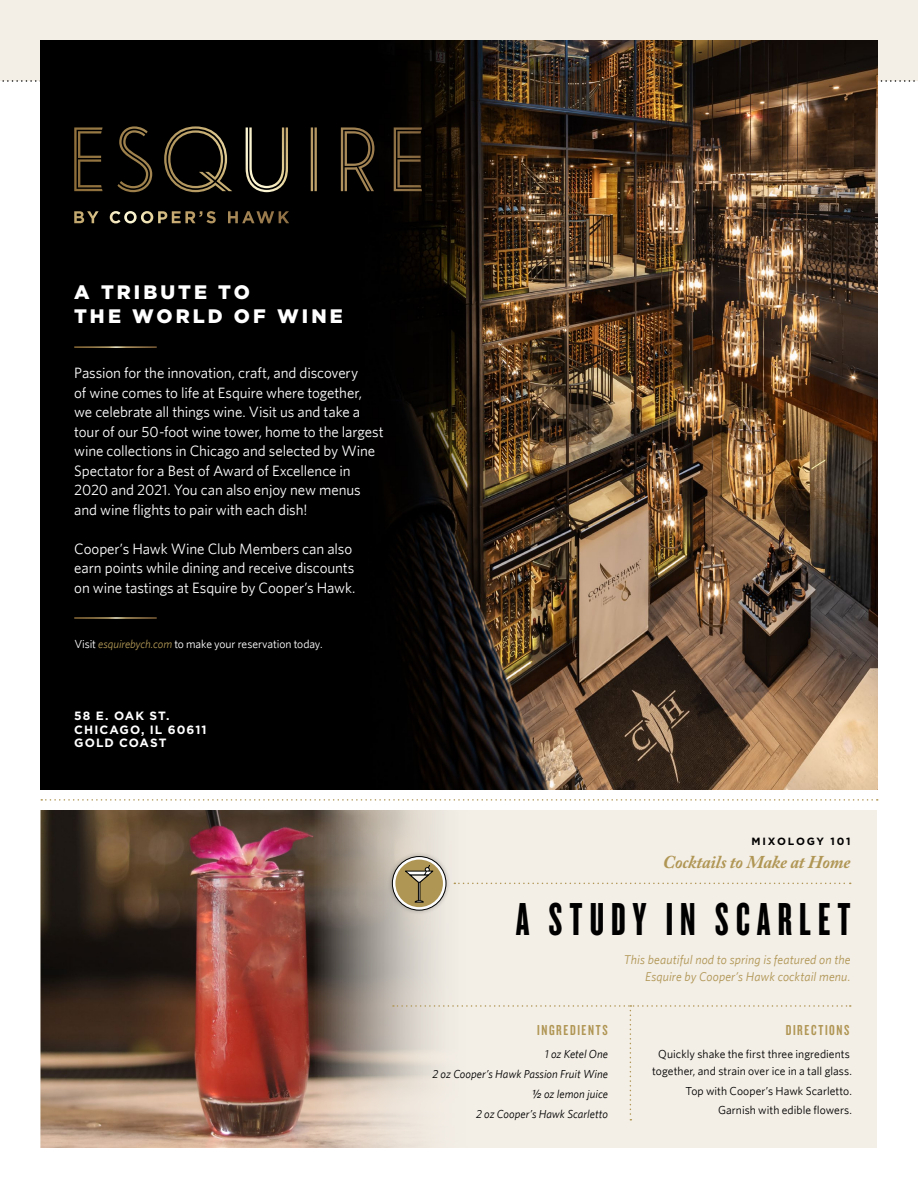
<style>
.page{position:relative;width:918px;height:1188px;background:#fff}
.page>*{position:absolute;margin:0;border:0;box-sizing:border-box;transform-origin:0 0}
.Copy{font:48px "Knockout HTF67 Full Bantamwt";letter-spacing:.15em;color:#000}
.Copy-2{font:900 19.5px/23.4px "Gotham";letter-spacing:.16em;color:#fff}
.WOM_article_no_basel{font:italic 700 18px "Adobe Caslon Pro";letter-spacing:-.005em;color:#b09654}
.wine_subtitle{font:15px/19.5px "Whitney";letter-spacing:-.01em;color:#fff}
._7_75pt_body_text{font:15px "Knockout HTF48 Featherweight";letter-spacing:.11em;color:#b09654}
.wine_subtitle-2{font:italic 12.75px/16.5px "Whitney";letter-spacing:.01em;color:#b09654;text-align:right}
.Copy-3{font:700 12px/13.5px "Gotham";letter-spacing:.09em;color:#fff}
._7_75pt_body_text-2{font:11.7px/16.5px "Whitney";color:#000;text-align:center}
._7_75pt_body_text-3{font:italic 11.7px "Whitney";color:#000}
.Copy-4{font:11.7px "Whitney";letter-spacing:-.01em;color:#fff}
.Copy-5{font:700 10.5px "Gotham";letter-spacing:.165em;color:#000}
.s1{font-style:italic;color:#b09654}
.s2{font-family:"Helvetica Neue"}
</style>
<div class="page">
<div style="left:40px;top:810px;width:838px;height:338px;background:#f3eee6"></div>
<div style="left:0;top:0;width:918px;height:81px;background:#f3eee6"></div>
<img style="left:40px;top:810px;width:434px;height:338px">
<svg style="left:2px;top:80px;width:913px;height:2px"></svg>
<img style="left:40px;top:40px;width:838px;height:750px">
<svg style="left:74px;top:211px;width:25px;height:12px"></svg>
<svg style="left:110px;top:211px;width:106px;height:12px"></svg>
<svg style="left:228px;top:211px;width:61px;height:12px"></svg>
<svg style="left:246px;top:127px;width:42px;height:65px"></svg>
<svg style="left:74px;top:127px;width:29px;height:64px"></svg>
<svg style="left:117px;top:126px;width:35px;height:66px"></svg>
<svg style="left:311px;top:127px;width:6px;height:64px"></svg>
<svg style="left:394px;top:127px;width:28px;height:64px"></svg>
<svg style="left:164px;top:126px;width:68px;height:66px"></svg>
<svg style="left:341px;top:127px;width:33px;height:64px"></svg>
<svg style="left:393px;top:1005px;width:458px;height:116px"></svg>
<svg style="left:454px;top:883px;width:397px;height:1px"></svg>
<div style="left:387px;top:852px;width:64px;height:63px;background:#000;opacity:.25"></div>
<svg style="left:392px;top:857px;width:54px;height:53px"></svg>
<div style="left:392px;top:856px;width:54px;height:54px;border:1px solid #000;border-radius:50%"></div>
<div style="left:395px;top:860px;width:48px;height:47px;background:#b09654;border-radius:50%"></div>
<svg style="left:405px;top:865px;width:29px;height:38px"></svg>
<svg style="left:41px;top:799px;width:837px;height:2px"></svg>
<hr style="left:74px;top:346px;width:83px;height:2px;background:#fff">
<hr style="left:74px;top:617px;width:83px;height:2px;background:#fff">
<p class="Copy-2" style="left:74px;top:280px;width:270px">A TRIBUTE TO<br>THE WORLD OF WINE</p>
<p class="wine_subtitle" style="left:74px;top:363px;width:311px">Passion for the innovation, craft, and discovery<br>of wine comes to life at Esquire where together, we celebrate all things wine. Visit us and take a tour of our 50-foot wine tower, home to the largest wine collections in Chicago and selected by Wine Spectator for a Best of Award of Excellence in 2020 and 2021. You can also enjoy new menus and wine flights to pair with each dish!</p>
<p class="wine_subtitle" style="left:74px;top:538px;width:283px">Cooper’s Hawk Wine Club Members can also earn points while dining and receive discounts on wine tastings at Esquire by Cooper’s Hawk.</p>
<p class="Copy-4" style="left:74px;top:637px;width:250px">Visit <span class="s1">esquirebych.com</span> to make your reservation today.</p>
<p class="Copy-3" style="left:74px;top:709px;width:134px">58 E. OAK ST.<br>CHICAGO, IL 60611<br>GOLD COAST</p>
<p class="Copy-5" style="left:752px;top:835px;width:100px">MIXOLOGY 101</p>
<p class="WOM_article_no_basel" style="left:663px;top:851px;width:189px">Cocktails to Make at Home</p>
<p class="Copy" style="left:516px;top:895px;width:336px">A STUDY IN SCARLET</p>
<p class="wine_subtitle-2" style="left:624px;top:951px;width:228px">This beautiful nod to spring is featured on the<br>Esquire by Cooper’s Hawk cocktail menu.</p>
<p class="_7_75pt_body_text" style="left:537px;top:1023px;width:72px">INGREDIENTS</p>
<p class="_7_75pt_body_text-3" style="left:545px;top:1047px;width:65px">1 oz Ketel One</p>
<p class="_7_75pt_body_text-3" style="left:432px;top:1067px;width:177px">2 oz Cooper’s Hawk Passion Fruit Wine</p>
<p class="_7_75pt_body_text-3" style="left:532px;top:1087px;width:77px"><span class="s2">½</span> oz lemon juice</p>
<p class="_7_75pt_body_text-3" style="left:476px;top:1107px;width:133px">2 oz Cooper’s Hawk Scarletto</p>
<p class="_7_75pt_body_text" style="left:786px;top:1023px;width:65px">DIRECTIONS</p>
<p class="_7_75pt_body_text-2" style="left:652px;top:1046px;width:201px">Quickly shake the first three ingredients together, and strain over ice in a tall glass.</p>
<p class="_7_75pt_body_text-2" style="left:685px;top:1082px;width:168px">Top with Cooper’s Hawk Scarletto.</p>
<p class="_7_75pt_body_text-2" style="left:718px;top:1102px;width:135px">Garnish with edible flowers.</p>
</div>
